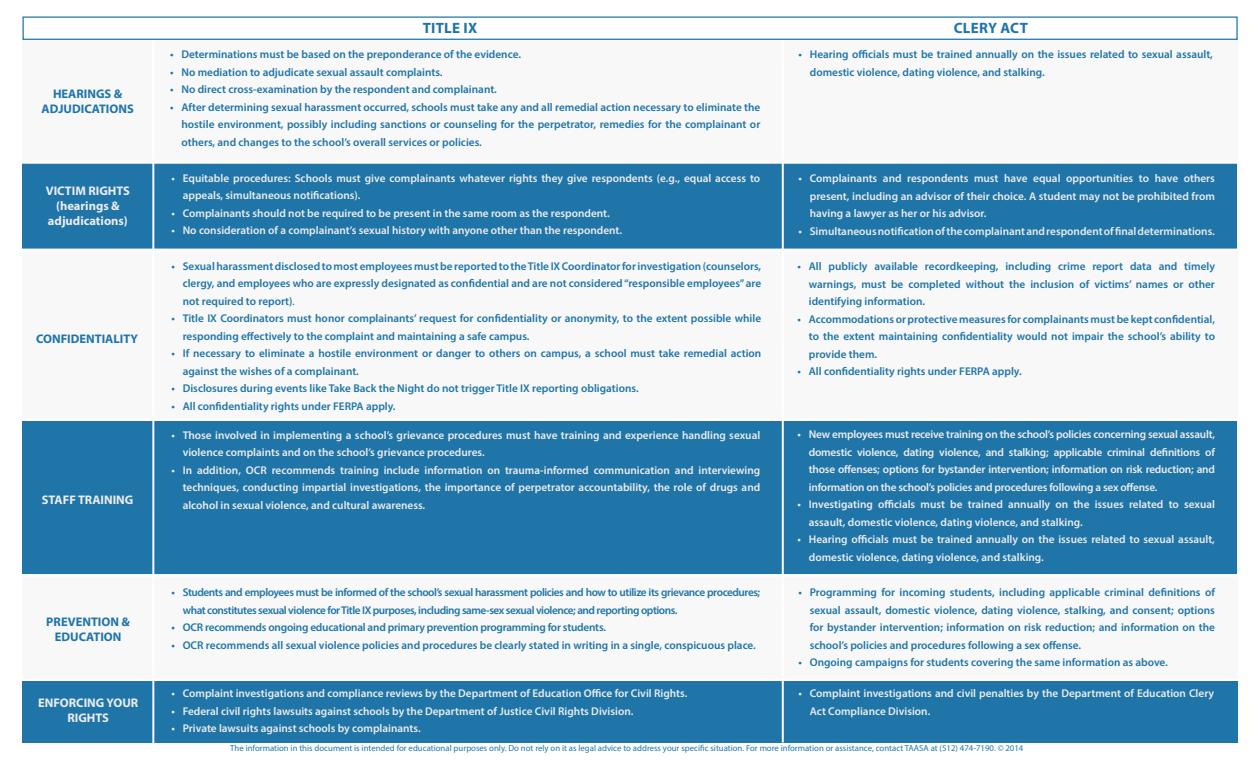
<style>
.page{position:relative;width:1260px;height:765px;background:#fff}
.page>*{position:absolute;margin:0;border:0;box-sizing:border-box;transform-origin:0 0}
.t1{font:700 15px "Myriad Pro";letter-spacing:.02em;color:#1f75a8}
.t2{font:700 12.5px/15px "Myriad Pro";color:#ececee;text-align:center}
.t3{font:700 12.5px/15px "Myriad Pro";color:#1f75a8;text-align:center}
.t4{font:600 11.25px/17.5px "Myriad Pro";color:#1f75a8;text-align:justify}
.t5{font:600 11.25px/17.5px "Myriad Pro";color:#ececee}
.t6{font:600 11.25px/17.5px "Myriad Pro";letter-spacing:-.04em;color:#1f75a8}
.t7{font:600 11.25px "Myriad Pro";letter-spacing:-.02em;color:#1f75a8}
.t8{font:8.75px "Myriad Pro";color:#1f75a8}
.s1{font-size:8.75px}
</style>
<div class="page">
<div style="left:22px;top:681px;width:1216px;height:61px;background:#1f75a8"></div>
<div style="left:22px;top:40px;width:1216px;height:639px;background:#f8f8f8"></div>
<div style="left:22px;top:421px;width:1216px;height:154px;background:#1f75a8"></div>
<div style="left:22px;top:164px;width:1216px;height:86px;background:#1f75a8"></div>
<hr style="left:782px;top:40px;width:2px;height:702px;background:#fff">
<hr style="left:152px;top:40px;width:2px;height:704px;background:#fff">
<hr style="left:16px;top:162px;width:1228px;height:2px;background:#fff">
<hr style="left:16px;top:249px;width:1233px;height:2px;background:#fff">
<hr style="left:18px;top:574px;width:1232px;height:2px;background:#fff">
<hr style="left:14px;top:419px;width:1233px;height:2px;background:#fff">
<div style="left:22px;top:16px;width:1216px;height:24px;background:#fff;border:1px solid #1f75a8"></div>
<p class="t3" style="left:42px;top:86px;width:94px">HEARINGS &amp;<br>ADJUDICATIONS</p>
<p class="t2" style="left:46px;top:183px;width:86px">VICTIM RIGHTS</p>
<p class="t2" style="left:48px;top:198px;width:81px">(hearings &amp; adjudications)</p>
<p class="t3" style="left:36px;top:331px;width:103px">CONFIDENTIALITY</p>
<p class="t2" style="left:42px;top:492px;width:93px">STAFF TRAINING</p>
<p class="t3" style="left:46px;top:614px;width:85px">PREVENTION &amp;<br>EDUCATION</p>
<p class="t2" style="left:38px;top:695px;width:102px">ENFORCING YOUR<br>RIGHTS</p>
<p class="t1" style="left:423px;top:18px;width:56px">TITLE IX</p>
<p class="t1" style="left:954px;top:18px;width:76px">CLERY ACT</p>
<p class="t4" style="left:170px;top:46px;width:352px">• Determinations must be based on the preponderance of the evidence.</p>
<p class="t4" style="left:170px;top:63px;width:274px">• No mediation to adjudicate sexual assault complaints.</p>
<p class="t4" style="left:170px;top:81px;width:328px">• No direct cross-examination by the respondent and complainant.</p>
<p class="t4" style="left:181px;top:98px;width:580px;text-indent:-11px">• After determining sexual harassment occurred, schools must take any and all remedial action necessary to eliminate the hostile environment, possibly including sanctions or counseling for the perpetrator, remedies for the complainant or others, and changes to the school’s overall services or policies.</p>
<p class="t5" style="left:183px;top:169px;width:579px;text-indent:-11px">• Equitable procedures: Schools must give complainants whatever rights they give respondents (e.g., equal access to appeals, simultaneous notifications).</p>
<p class="t5" style="left:171px;top:204px;width:440px">• Complainants should not be required to be present in the same room as the respondent.</p>
<p class="t5" style="left:171px;top:222px;width:452px">• No consideration of a complainant’s sexual history with anyone other than the respondent.</p>
<p class="t4" style="left:183px;top:257px;width:580px;text-indent:-11px">• Sexual harassment disclosed to most employees must be reported to the Title IX Coordinator for investigation (counselors, clergy, and employees who are expressly designated as confidential and are not considered “responsible employees” are not required to report)<span class="s1">.</span></p>
<p class="t4" style="left:183px;top:309px;width:580px;text-indent:-11px">• Title IX Coordinators must honor complainants’ request for confidentiality or anonymity, to the extent possible while responding effectively to the complaint and maintaining a safe campus.</p>
<p class="t4" style="left:183px;top:344px;width:580px;text-indent:-11px">• If necessary to eliminate a hostile environment or danger to others on campus, a school must take remedial action against the wishes of a complainant.</p>
<p class="t4" style="left:171px;top:379px;width:469px">• Disclosures during events like Take Back the Night do not trigger Title IX reporting obligations.</p>
<p class="t4" style="left:171px;top:397px;width:226px">• All confidentiality rights under FERPA apply.</p>
<p class="t5" style="left:183px;top:426px;width:579px;text-indent:-11px">• Those involved in implementing a school’s grievance procedures must have training and experience handling sexual violence complaints and on the school’s grievance procedures.</p>
<p class="t5" style="left:183px;top:461px;width:579px;text-align:justify;text-indent:-11px">• In addition, OCR recommends training include information on trauma-informed communication and interviewing techniques, conducting impartial investigations, the importance of perpetrator accountability, the role of drugs and alcohol in sexual violence, and cultural awareness.</p>
<p class="t6" style="left:183px;top:583px;width:579px;text-indent:-11px">• Students and employees must be informed of the school’s sexual harassment policies and how to utilize its grievance procedures; what constitutes sexual violence for Title IX purposes, including same-sex sexual violence; and reporting options.</p>
<p class="t7" style="left:171px;top:620px;width:436px">• OCR recommends ongoing educational and primary prevention programming for students.</p>
<p class="t4" style="left:171px;top:636px;width:586px">• OCR recommends all sexual violence policies and procedures be clearly stated in writing in a single, conspicuous place.</p>
<p class="t5" style="left:171px;top:684px;width:518px">• Complaint investigations and compliance reviews by the Department of Education Office for Civil Rights.</p>
<p class="t5" style="left:171px;top:702px;width:464px">• Federal civil rights lawsuits against schools by the Department of Justice Civil Rights Division.</p>
<p class="t5" style="left:171px;top:719px;width:251px">• Private lawsuits against schools by complainants.</p>
<p class="t4" style="left:810px;top:46px;width:405px;text-indent:-11px">• Hearing officials must be trained annually on the issues related to sexual assault, domestic violence, dating violence, and stalking.</p>
<p class="t5" style="left:810px;top:169px;width:407px;text-align:justify;text-indent:-11px">• Complainants and respondents must have equal opportunities to have others present, including an advisor of their choice. A student may not be prohibited from having a lawyer as her or his advisor.</p>
<p class="t5" style="left:799px;top:222px;width:418px">• Simultaneous notification of the complainant and respondent of final determinations.</p>
<p class="t4" style="left:809px;top:257px;width:408px;text-indent:-11px">• All publicly available recordkeeping, including crime report data and timely warnings, must be completed without the inclusion of victims’ names or other identifying information.</p>
<p class="t4" style="left:809px;top:310px;width:408px;text-indent:-11px">• Accommodations or protective measures for complainants must be kept confidential, to the extent maintaining confidentiality would not impair the school’s ability to provide them.</p>
<p class="t4" style="left:798px;top:362px;width:226px">• All confidentiality rights under FERPA apply.</p>
<p class="t5" style="left:809px;top:426px;width:408px;text-align:justify;text-indent:-11px">• New employees must receive training on the school’s policies concerning sexual assault, domestic violence, dating violence, and stalking; applicable criminal definitions of those offenses; options for bystander intervention; information on risk reduction; and information on the school’s policies and procedures following a sex offense.</p>
<p class="t5" style="left:809px;top:496px;width:408px;text-indent:-11px">• Investigating officials must be trained annually on the issues related to sexual assault, domestic violence, dating violence, and stalking.</p>
<p class="t5" style="left:809px;top:531px;width:408px;text-indent:-11px">• Hearing officials must be trained annually on the issues related to sexual assault, domestic violence, dating violence, and stalking.</p>
<p class="t4" style="left:810px;top:583px;width:407px;text-indent:-11px">• Programming for incoming students, including applicable criminal definitions of sexual assault, domestic violence, dating violence, stalking, and consent; options for bystander intervention; information on risk reduction; and information on the school’s policies and procedures following a sex offense.</p>
<p class="t4" style="left:799px;top:653px;width:371px">• Ongoing campaigns for students covering the same information as above.</p>
<p class="t5" style="left:810px;top:684px;width:406px;text-indent:-11px">• Complaint investigations and civil penalties by the Department of Education Clery<br>Act Compliance Division.</p>
<p class="t8" style="left:230px;top:743px;width:795px">The information in this document is intended for educational purposes only. Do not rely on it as legal advice to address your specific situation. For more information or assistance, contact TAASA at (512) 474-7190. © 2014</p>
</div>
